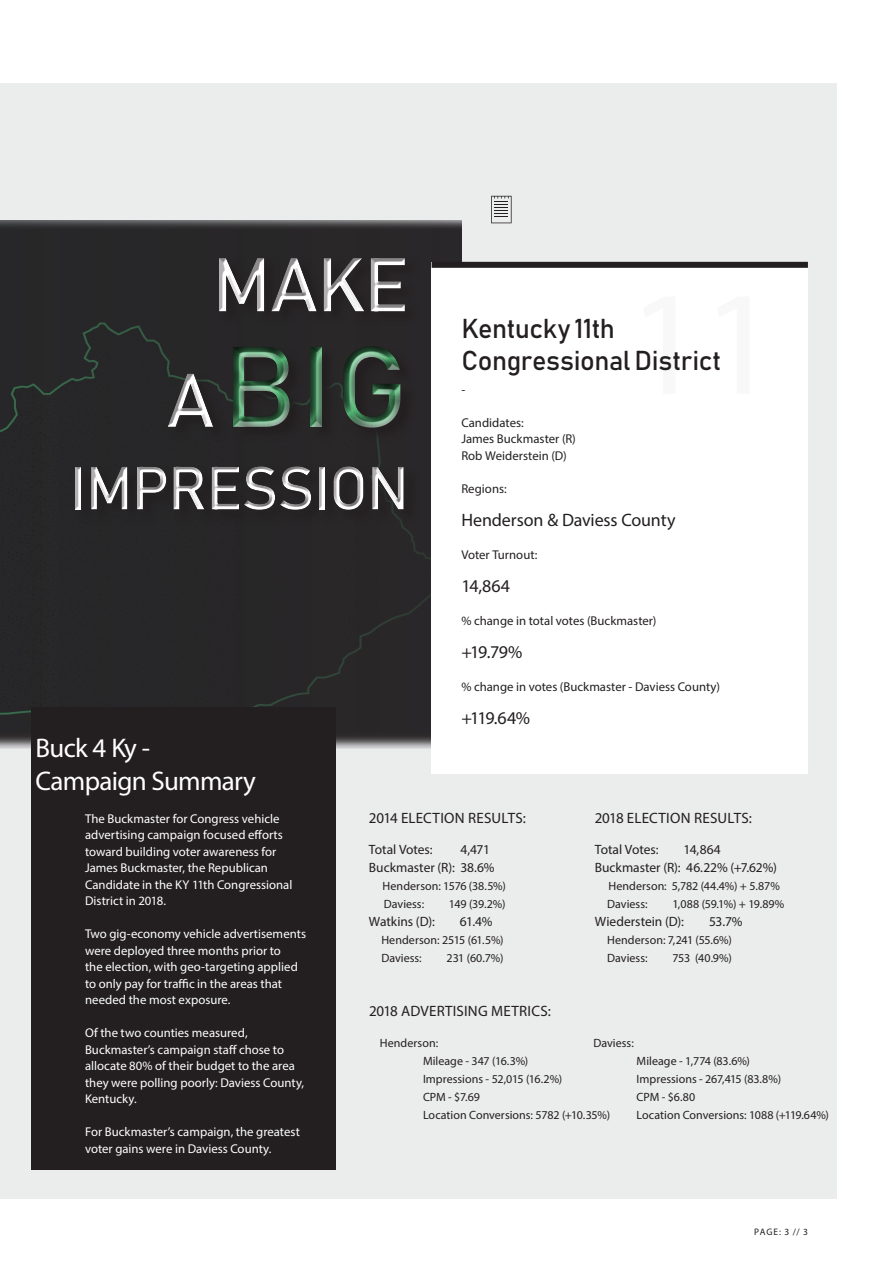
<style>
.page{position:relative;width:893px;height:1263px;background:#fff}
.page>*{position:absolute;margin:0;border:0;box-sizing:border-box;transform-origin:0 0}
.t1{font:150px "Myriad Pro";color:#231f20}
.t2{font:112.5px "Bahnschrift";color:#5abd7c}
.t3{font:75px "Bahnschrift";color:#fff}
.t4{font:60px "Bahnschrift";letter-spacing:-.015em;color:#fff}
.t5{font:27px/31.5px "Bahnschrift";letter-spacing:-.015em;color:#231f20}
.t6{font:27px/33px "Myriad Pro";letter-spacing:-.025em;color:#fff}
.t7{font:18px "Myriad Pro";letter-spacing:-.005em;color:#231f20}
.t8{font:15px "Myriad Pro";letter-spacing:.015em;color:#231f20}
.t9{font:13.5px/18px "Myriad Pro";letter-spacing:-.005em;color:#231f20}
.t10{font:12.75px/16.5px "Myriad Pro";color:#fff}
.t11{font:12.75px/16.5px "Myriad Pro";color:#231f20}
.t12{font:12px/18px "Myriad Pro";color:#231f20}
.t13{font:9.45px "Myriad Pro";color:#231f20}
.s1{font-size:75px;color:#fff}
</style>
<div class="page">
<div style="left:0;top:0;width:893px;height:1199px;background:#ebecec"></div>
<div style="left:838px;top:0;width:55px;height:1263px;background:#fff"></div>
<div style="left:0;top:0;width:893px;height:83px;background:#fff"></div>
<div style="left:0;top:221px;width:461px;height:510px;background:#282728"></div>
<div style="left:432px;top:262px;width:376px;height:511px;background:#fff"></div>
<div style="left:432px;top:262px;width:376px;height:6px;background:#231f20"></div>
<svg style="left:491px;top:196px;width:21px;height:27px"></svg>
<div style="left:31px;top:707px;width:305px;height:462px;background:#231f20"></div>
<div style="left:60px;top:239px;width:360px;height:290px;background:#272728"></div>
<div style="left:63px;top:246px;width:354px;height:271px;background:#231f20;opacity:.75"></div>
<h3 class="t3" style="left:212px;top:238px;width:198px">MAKE</h3>
<h2 class="t2" style="left:166px;top:316px;width:244px"><span class="s1">A</span>BIG</h2>
<h3 class="t4" style="left:70px;top:450px;width:340px">IMPRESSION</h3>
<h1 class="t1" style="left:627px;top:251px;width:152px">11</h1>
<h3 class="t5" style="left:461px;top:313px;width:261px">Kentucky 11th<br>Congressional District</h3>
<p class="t11" style="left:461px;top:381px;width:5px">-</p>
<p class="t11" style="left:461px;top:414px;width:116px">Candidates:<br>James Buckmaster (R)<br>Rob Weiderstein (D)</p>
<p class="t11" style="left:461px;top:480px;width:47px">Regions:</p>
<h3 class="t7" style="left:461px;top:509px;width:216px">Henderson &amp; Daviess County</h3>
<p class="t11" style="left:461px;top:546px;width:77px">Voter Turnout:</p>
<h3 class="t7" style="left:461px;top:575px;width:50px">14,864</h3>
<p class="t11" style="left:461px;top:612px;width:197px">% change in total votes (Buckmaster)</p>
<h3 class="t7" style="left:461px;top:641px;width:63px">+19.79%</h3>
<p class="t11" style="left:461px;top:678px;width:260px">% change in votes (Buckmaster - Daviess County)</p>
<h3 class="t7" style="left:461px;top:707px;width:70px">+119.64%</h3>
<h3 class="t6" style="left:36px;top:731px;width:222px">Buck 4 Ky -<br>Campaign Summary</h3>
<p class="t10" style="left:85px;top:810px;width:209px">The Buckmaster for Congress vehicle advertising campaign focused efforts toward building voter awareness for James Buckmaster, the Republican Candidate in the KY 11th Congressional District in 2018.</p>
<p class="t10" style="left:85px;top:926px;width:223px">Two gig-economy vehicle advertisements were deployed three months prior to<br>the election, with geo-targeting applied to only pay for traffic in the areas that needed the most exposure.</p>
<p class="t10" style="left:85px;top:1025px;width:221px">Of the two counties measured,<br>Buckmaster’s campaign staff chose to allocate 80% of their budget to the area they were polling poorly: Daviess County,<br>Kentucky.</p>
<p class="t10" style="left:85px;top:1124px;width:216px">For Buckmaster’s campaign, the greatest voter gains were in Daviess County.</p>
<p class="t8" style="left:369px;top:808px;width:158px">2014 ELECTION RESULTS:</p>
<p class="t9" style="left:369px;top:841px;width:65px">Total Votes:</p>
<p class="t9" style="left:369px;top:841px;width:127px;text-indent:92px">4,471<br>Buckmaster (R): 38.6%</p>
<p class="t12" style="left:383px;top:877px;width:125px">Henderson: 1576 (38.5%)<br>Daviess:</p>
<p class="t12" style="left:449px;top:895px;width:58px">149 (39.2%)</p>
<p class="t9" style="left:369px;top:913px;width:67px">Watkins (D):</p>
<p class="t9" style="left:460px;top:913px;width:34px">61.4%</p>
<p class="t12" style="left:381px;top:931px;width:124px">Henderson: 2515 (61.5%)<br>Daviess:</p>
<p class="t12" style="left:446px;top:949px;width:59px">231 (60.7%)</p>
<p class="t8" style="left:595px;top:808px;width:159px">2018 ELECTION RESULTS:</p>
<p class="t9" style="left:595px;top:841px;width:65px">Total Votes:</p>
<p class="t9" style="left:595px;top:841px;width:184px;text-indent:89px">14,864<br>Buckmaster (R): 46.22% (+7.62%)</p>
<p class="t12" style="left:607px;top:877px;width:174px">Henderson: 5,782 (44.4%) + 5.87%<br>Daviess:</p>
<p class="t12" style="left:672px;top:895px;width:113px">1,088 (59.1%) + 19.89%</p>
<p class="t9" style="left:595px;top:913px;width:91px">Wiederstein (D):</p>
<p class="t9" style="left:709px;top:913px;width:35px">53.7%</p>
<p class="t12" style="left:607px;top:931px;width:126px">Henderson: 7,241 (55.6%)<br>Daviess:</p>
<p class="t12" style="left:672px;top:949px;width:61px">753 (40.9%)</p>
<p class="t8" style="left:369px;top:1001px;width:183px">2018 ADVERTISING METRICS:</p>
<p class="t12" style="left:423px;top:1034px;width:189px;text-indent:-43px">Henderson:<br>Mileage - 347 (16.3%)<br>Impressions - 52,015 (16.2%)<br>CPM - $7.69<br>Location Conversions: 5782 (+10.35%)</p>
<p class="t12" style="left:593px;top:1034px;width:42px">Daviess:</p>
<p class="t12" style="left:637px;top:1052px;width:194px">Mileage - 1,774 (83.6%)<br>Impressions - 267,415 (83.8%)<br>CPM - $6.80<br>Location Conversions: 1088 (+119.64%)</p>
<p class="t13" style="left:754px;top:1225px;width:55px">PAGE: 3 // 3</p>
</div>
